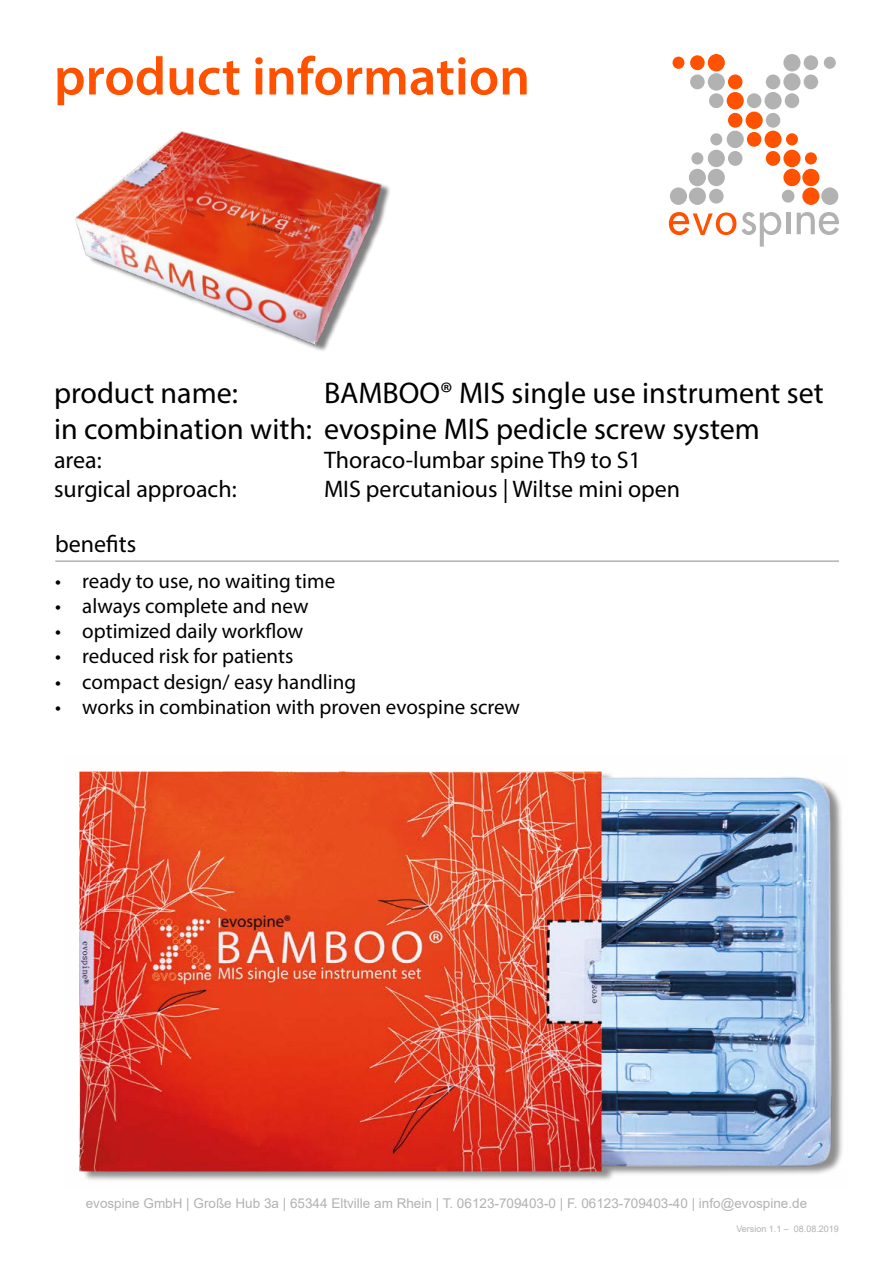
<style>
.page{position:relative;width:893px;height:1263px;background:#fff}
.page>*{position:absolute;margin:0;border:0;box-sizing:border-box;transform-origin:0 0}
.t1{font:600 54px "Myriad Pro";color:#ff5200}
.t2{font:30px/36px "Myriad Pro";color:#000}
.t3{font:24px "Myriad Pro";color:#000}
.t4{font:21px "Myriad Pro";color:#000}
.t5{font:13.5px "Arial";color:#b3b2b2}
.t6{font:9px "Arial";color:#b3b2b2}
</style>
<div class="page">
<hr style="left:55px;top:560px;width:784px;height:2px;background:#b3b2b2">
<hr style="left:786px;top:213px;width:4px;height:21px;background:#b3b2b2">
<svg style="left:797px;top:212px;width:42px;height:23px"></svg>
<svg style="left:669px;top:212px;width:112px;height:35px"></svg>
<div style="left:672px;top:57px;width:12px;height:12px;background:#ff5200;border-radius:50%"></div>
<div style="left:670px;top:187px;width:17px;height:18px;background:#b3b2b2;border-radius:50%"></div>
<div style="left:690px;top:55px;width:15px;height:15px;background:#ff5200;border-radius:50%"></div>
<div style="left:690px;top:74px;width:15px;height:15px;background:#b3b2b2;border-radius:50%"></div>
<div style="left:691px;top:152px;width:12px;height:13px;background:#b3b2b2;border-radius:50%"></div>
<div style="left:689px;top:169px;width:17px;height:17px;background:#b3b2b2;border-radius:50%"></div>
<div style="left:689px;top:187px;width:17px;height:18px;background:#b3b2b2;border-radius:50%"></div>
<div style="left:708px;top:54px;width:17px;height:17px;background:#ff5200;border-radius:50%"></div>
<div style="left:709px;top:93px;width:15px;height:15px;background:#b3b2b2;border-radius:50%"></div>
<div style="left:708px;top:73px;width:17px;height:18px;background:#b3b2b2;border-radius:50%"></div>
<div style="left:710px;top:133px;width:12px;height:12px;background:#b3b2b2;border-radius:50%"></div>
<div style="left:708px;top:150px;width:17px;height:17px;background:#b3b2b2;border-radius:50%"></div>
<div style="left:708px;top:169px;width:17px;height:17px;background:#b3b2b2;border-radius:50%"></div>
<div style="left:709px;top:189px;width:15px;height:15px;background:#b3b2b2;border-radius:50%"></div>
<div style="left:727px;top:92px;width:17px;height:17px;background:#ff5200;border-radius:50%"></div>
<div style="left:728px;top:113px;width:14px;height:15px;background:#ff5200;border-radius:50%"></div>
<div style="left:728px;top:74px;width:14px;height:15px;background:#ff5200;border-radius:50%"></div>
<div style="left:727px;top:131px;width:17px;height:17px;background:#b3b2b2;border-radius:50%"></div>
<div style="left:728px;top:151px;width:14px;height:15px;background:#b3b2b2;border-radius:50%"></div>
<div style="left:747px;top:93px;width:14px;height:15px;background:#b3b2b2;border-radius:50%"></div>
<div style="left:746px;top:112px;width:17px;height:17px;background:#ff5200;border-radius:50%"></div>
<div style="left:747px;top:132px;width:14px;height:15px;background:#ff5200;border-radius:50%"></div>
<div style="left:764px;top:92px;width:18px;height:17px;background:#b3b2b2;border-radius:50%"></div>
<div style="left:766px;top:113px;width:14px;height:15px;background:#b3b2b2;border-radius:50%"></div>
<div style="left:766px;top:74px;width:14px;height:15px;background:#b3b2b2;border-radius:50%"></div>
<div style="left:764px;top:131px;width:18px;height:17px;background:#ff5200;border-radius:50%"></div>
<div style="left:766px;top:151px;width:14px;height:15px;background:#ff5200;border-radius:50%"></div>
<div style="left:783px;top:54px;width:17px;height:17px;background:#b3b2b2;border-radius:50%"></div>
<div style="left:785px;top:93px;width:14px;height:15px;background:#b3b2b2;border-radius:50%"></div>
<div style="left:783px;top:73px;width:17px;height:18px;background:#b3b2b2;border-radius:50%"></div>
<div style="left:786px;top:133px;width:12px;height:12px;background:#ff5200;border-radius:50%"></div>
<div style="left:783px;top:150px;width:17px;height:17px;background:#ff5200;border-radius:50%"></div>
<div style="left:783px;top:169px;width:17px;height:17px;background:#ff5200;border-radius:50%"></div>
<div style="left:782px;top:190px;width:12px;height:13px;background:#b3b2b2;border-radius:50%"></div>
<div style="left:804px;top:55px;width:14px;height:15px;background:#b3b2b2;border-radius:50%"></div>
<div style="left:804px;top:74px;width:14px;height:15px;background:#b3b2b2;border-radius:50%"></div>
<div style="left:805px;top:152px;width:12px;height:13px;background:#ff5200;border-radius:50%"></div>
<div style="left:802px;top:169px;width:17px;height:17px;background:#ff5200;border-radius:50%"></div>
<div style="left:802px;top:187px;width:17px;height:18px;background:#ff5200;border-radius:50%"></div>
<div style="left:824px;top:57px;width:12px;height:12px;background:#b3b2b2;border-radius:50%"></div>
<div style="left:821px;top:187px;width:17px;height:18px;background:#b3b2b2;border-radius:50%"></div>
<img style="left:79px;top:771px;width:764px;height:409px">
<img style="left:75px;top:131px;width:315px;height:220px">
<h1 class="t1" style="left:54px;top:42px;width:478px">product information</h1>
<h2 class="t2" style="left:54px;top:375px;width:771px;text-indent:270px">BAMBOO® MIS single use instrument set in combination with: evospine MIS pedicle screw system</h2>
<p class="t3" style="left:54px;top:445px;width:49px">area:</p>
<p class="t3" style="left:324px;top:445px;width:319px">Thoraco-lumbar spine Th9 to S1</p>
<p class="t3" style="left:54px;top:474px;width:184px">surgical approach:</p>
<p class="t3" style="left:324px;top:474px;width:358px">MIS percutanious | Wiltse mini open</p>
<p class="t3" style="left:55px;top:529px;width:83px">benefits</p>
<p class="t4" style="left:55px;top:568px;width:281px">• ready to use, no waiting time</p>
<p class="t4" style="left:55px;top:593px;width:255px">• always complete and new</p>
<p class="t4" style="left:55px;top:618px;width:250px">• optimized daily workflow</p>
<p class="t4" style="left:55px;top:643px;width:240px">• reduced risk for patients</p>
<p class="t4" style="left:55px;top:668px;width:302px">• compact design/ easy handling</p>
<p class="t4" style="left:55px;top:694px;width:466px">• works in combination with proven evospine screw</p>
<h2 class="t2" style="left:54px;top:375px;width:185px">product name:</h2>
<p class="t5" style="left:86px;top:1194px;width:723px">evospine GmbH | Große Hub 3a | 65344 Eltville am Rhein | T. 06123-709403-0 | F. 06123-709403-40 | info@evospine.de</p>
<p class="t6" style="left:736px;top:1222px;width:104px">Version 1.1 – 08.08.2019</p>
</div>
